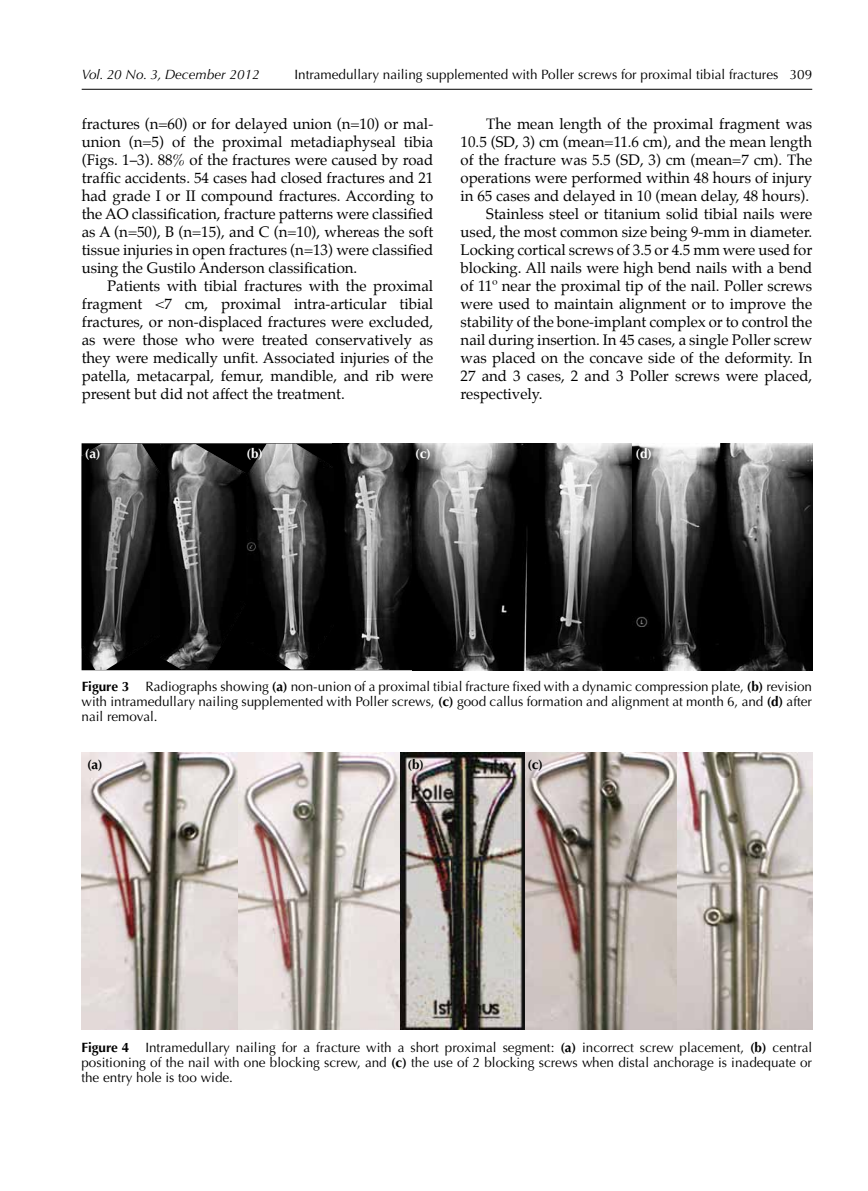
<style>
.page{position:relative;width:868px;height:1191px;background:#fff}
.page>*{position:absolute;margin:0;border:0;box-sizing:border-box;transform-origin:0 0}
.t1{font:15px/18px "Palatino";color:#000;text-align:justify}
.t2{font:13.5px/15px "Optima";color:#000;text-align:justify}
.t3{font:italic 13.5px "Optima";color:#000}
.t4{font:700 13.5px "Optima";color:#fff}
.t5{font:700 13.5px "Optima";color:#000}
.s1{font-weight:700}
</style>
<div class="page">
<hr style="left:82px;top:89px;width:730px;height:1px;background:#000">
<img style="left:332px;top:443px;width:480px;height:227px">
<img style="left:82px;top:444px;width:252px;height:226px">
<img style="left:82px;top:753px;width:595px;height:276px">
<img style="left:677px;top:753px;width:135px;height:276px">
<p class="t3" style="left:82px;top:66px;width:179px">Vol. 20 No. 3, December 2012</p>
<p class="t2" style="left:294px;top:67px;width:519px">Intramedullary nailing supplemented with Poller screws for proximal tibial fractures 309</p>
<p class="t1" style="left:82px;top:115px;width:353px">fractures (n=60) or for delayed union (n=10) or mal&shy;union (n=5) of the proximal metadiaphyseal tibia (Figs. 1–3). 88% of the fractures were caused by road traffic accidents. 54 cases had closed fractures and 21 had grade I or II compound fractures. According to the AO classification, fracture patterns were classified as A (n=50), B (n=15), and C (n=10), whereas the soft tissue injuries in open fractures (n=13) were classified using the Gustilo Anderson classification.</p>
<p class="t1" style="left:82px;top:277px;width:353px;text-indent:26px">Patients with tibial fractures with the proximal fragment &lt;7 cm, proximal intra-articular tibial fractures, or non-displaced fractures were excluded, as were those who were treated conservatively as they were medically unfit. Associated injuries of the patella, metacarpal, femur, mandible, and rib were present but did not affect the treatment.</p>
<p class="t1" style="left:486px;top:115px;width:327px">The mean length of the proximal fragment was</p>
<p class="t1" style="left:460px;top:133px;width:353px">10.5 (SD, 3) cm (mean=11.6 cm), and the mean length</p>
<p class="t1" style="left:460px;top:151px;width:353px">of the fracture was 5.5 (SD, 3) cm (mean=7 cm). The</p>
<p class="t1" style="left:460px;top:169px;width:353px">operations were performed within 48 hours of injury</p>
<p class="t1" style="left:460px;top:187px;width:350px">in 65 cases and delayed in 10 (mean delay, 48 hours).</p>
<p class="t1" style="left:486px;top:205px;width:327px">Stainless steel or titanium solid tibial nails were</p>
<p class="t1" style="left:460px;top:223px;width:353px">used, the most common size being 9-mm in diameter.</p>
<p class="t1" style="left:460px;top:241px;width:353px">Locking cortical screws of 3.5 or 4.5 mm were used for</p>
<p class="t1" style="left:460px;top:259px;width:353px">blocking. All nails were high bend nails with a bend</p>
<p class="t1" style="left:460px;top:277px;width:353px">of 11º near the proximal tip of the nail. Poller screws</p>
<p class="t1" style="left:460px;top:295px;width:353px">were used to maintain alignment or to improve the</p>
<p class="t1" style="left:460px;top:313px;width:353px">stability of the bone-implant complex or to control the</p>
<p class="t1" style="left:460px;top:331px;width:353px">nail during insertion. In 45 cases, a single Poller screw</p>
<p class="t1" style="left:460px;top:349px;width:353px">was placed on the concave side of the deformity. In</p>
<p class="t1" style="left:460px;top:367px;width:353px">27 and 3 cases, 2 and 3 Poller screws were placed,</p>
<p class="t1" style="left:460px;top:385px;width:83px">respectively.</p>
<p class="t4" style="left:85px;top:445px;width:17px">(a)</p>
<p class="t4" style="left:246px;top:445px;width:18px">(b)</p>
<p class="t4" style="left:415px;top:445px;width:17px">(c)</p>
<p class="t4" style="left:635px;top:445px;width:18px">(d)</p>
<p class="t2" style="left:81px;top:679px;width:732px"><span class="s1">Figure 3</span> Radiographs showing <span class="s1">(a)</span> non-union of a proximal tibial fracture fixed with a dynamic compression plate, <span class="s1">(b)</span> revision with intramedullary nailing supplemented with Poller screws, <span class="s1">(c)</span> good callus formation and alignment at month 6, and <span class="s1">(d)</span> after nail removal.</p>
<p class="t5" style="left:87px;top:756px;width:17px">(a)</p>
<p class="t5" style="left:407px;top:756px;width:18px">(b)</p>
<p class="t5" style="left:527px;top:756px;width:17px">(c)</p>
<p class="t2" style="left:81px;top:1040px;width:732px"><span class="s1">Figure 4</span> Intramedullary nailing for a fracture with a short proximal segment: <span class="s1">(a)</span> incorrect screw placement, <span class="s1">(b)</span> central positioning of the nail with one blocking screw, and <span class="s1">(c)</span> the use of 2 blocking screws when distal anchorage is inadequate or the entry hole is too wide.</p>
</div>
